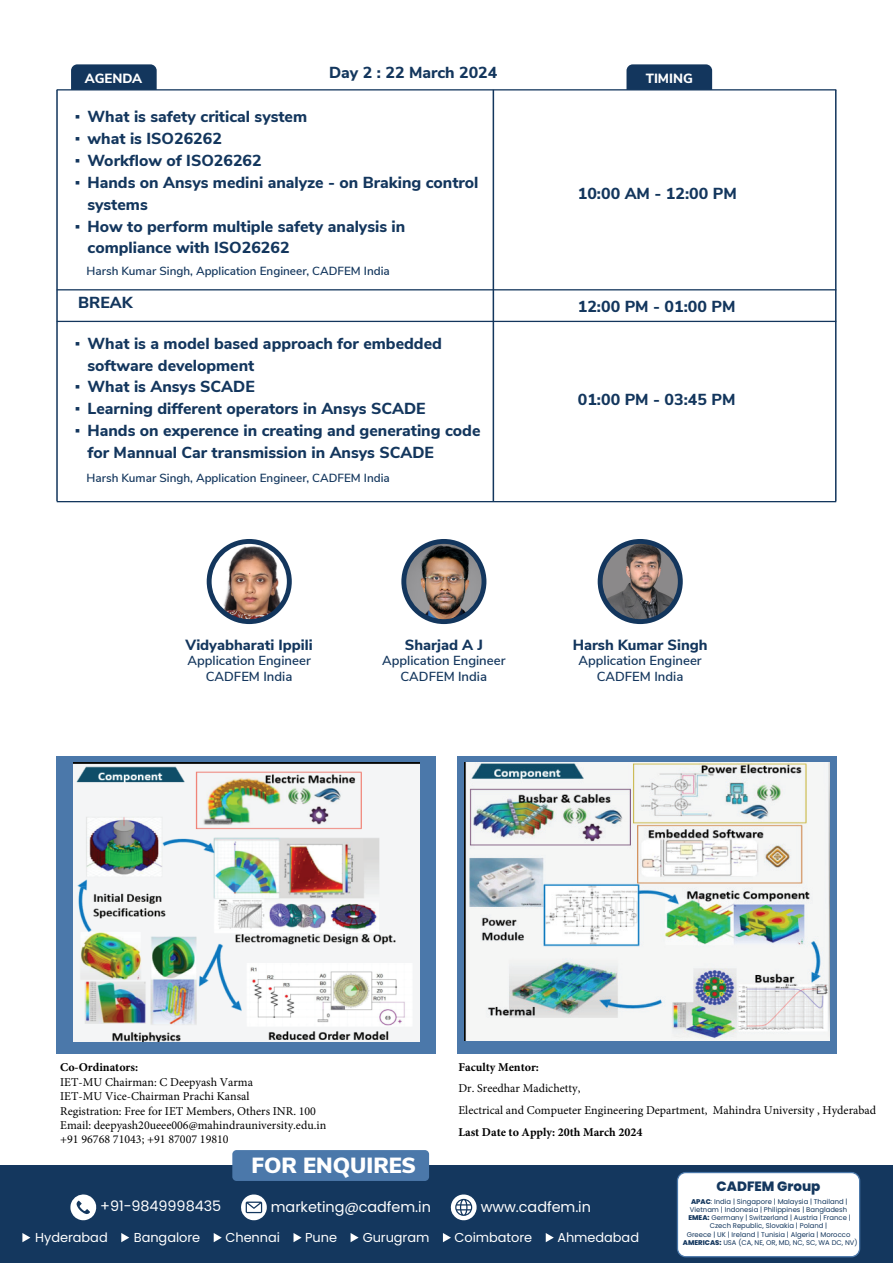
<style>
.page{position:relative;width:893px;height:1263px;background:#fff}
.page>*{position:absolute;margin:0;border:0;box-sizing:border-box;transform-origin:0 0}
.t1{font:900 21.9px "Nunito Sans";color:#fff}
.t2{font:800 15.9px/21.9px "Nunito Sans";color:#13365d}
.t3{font:800 14.7px "Nunito Sans";color:#13365d}
.t4{font:14.4px "Poppins";letter-spacing:-.005em;color:#fff}
.t5{font:800 13.5px "Poppins";color:#14375e}
.t6{font:800 13.35px "Nunito Sans";color:#fff}
.t7{font:600 13.05px/15.8px "Nunito Sans";color:#13365d;text-align:center}
.t8{font:12.9px "Poppins";letter-spacing:-.005em;color:#fff}
.t9{font:12px/14.4px "Minion Pro";color:#000}
.t10{font:700 12px "Minion Pro";color:#000}
.t11{font:600 11.7px "Nunito Sans";color:#13365d}
.t12{font:6.9px/8.2px "Poppins";color:#14375e;text-align:center}
.s1{font-family:"Times New Roman";font-weight:400}
.s2{font-weight:800}
</style>
<div class="page">
<div style="left:457px;top:756px;width:379px;height:297px;background:#4b78aa"></div>
<div style="left:57px;top:756px;width:379px;height:297px;background:#4b78aa"></div>
<div style="left:71px;top:64px;width:86px;height:25px;background:#13365d"></div>
<div style="left:626px;top:64px;width:86px;height:25px;background:#13365d"></div>
<hr style="left:493px;top:90px;width:1px;height:411px;background:#13365d">
<hr style="left:56px;top:90px;width:2px;height:411px;background:#13365d">
<hr style="left:835px;top:90px;width:1px;height:411px;background:#13365d">
<hr style="left:57px;top:501px;width:779px;height:1px;background:#13365d">
<hr style="left:57px;top:89px;width:779px;height:1px;background:#13365d">
<hr style="left:57px;top:289px;width:779px;height:1px;background:#13365d">
<hr style="left:57px;top:321px;width:779px;height:1px;background:#13365d">
<div style="left:0;top:1165px;width:893px;height:98px;background:#14375e"></div>
<svg style="left:22px;top:1233px;width:8px;height:9px"></svg>
<svg style="left:121px;top:1233px;width:8px;height:9px"></svg>
<svg style="left:214px;top:1233px;width:8px;height:9px"></svg>
<svg style="left:293px;top:1233px;width:9px;height:9px"></svg>
<svg style="left:351px;top:1233px;width:8px;height:9px"></svg>
<svg style="left:443px;top:1233px;width:8px;height:9px"></svg>
<svg style="left:546px;top:1233px;width:8px;height:9px"></svg>
<div style="left:232px;top:1150px;width:197px;height:31px;background:#4b78aa;border-radius:4px"></div>
<svg style="left:70px;top:1194px;width:27px;height:26px"></svg>
<svg style="left:241px;top:1194px;width:26px;height:26px"></svg>
<svg style="left:450px;top:1194px;width:27px;height:26px"></svg>
<div style="left:677px;top:1172px;width:183px;height:85px;background:#fff;border:1px solid #4b78aa;border-radius:8px"></div>
<img style="left:73px;top:762px;width:346px;height:280px">
<img style="left:464px;top:762px;width:365px;height:278px">
<div style="left:401px;top:539px;width:85px;height:85px;background:#13365d;border-radius:50%"></div>
<img style="left:406px;top:544px;width:76px;height:75px;border-radius:38px">
<div style="left:598px;top:539px;width:85px;height:85px;background:#13365d;border-radius:50%"></div>
<img style="left:603px;top:544px;width:75px;height:75px;border-radius:38px">
<svg style="left:207px;top:539px;width:85px;height:85px"></svg>
<img style="left:212px;top:544px;width:75px;height:75px;border-radius:38px">
<p class="t2" style="left:329px;top:60px;width:170px">Day 2 : 22 March 2024</p>
<p class="t6" style="left:85px;top:68px;width:59px">AGENDA</p>
<p class="t6" style="left:646px;top:68px;width:49px">TIMING</p>
<p class="t2" style="left:75px;top:105px;width:234px"><span class="s1">▪</span> What is safety critical system</p>
<p class="t2" style="left:75px;top:127px;width:149px"><span class="s1">▪</span> what is ISO26262</p>
<p class="t2" style="left:75px;top:149px;width:188px"><span class="s1">▪</span> Workflow of ISO26262</p>
<p class="t2" style="left:88px;top:170px;width:392px;text-indent:-13px"><span class="s1">▪</span> Hands on Ansys medini analyze - on Braking control systems</p>
<p class="t2" style="left:88px;top:214px;width:319px;text-indent:-13px"><span class="s1">▪</span> How to perform multiple safety analysis in compliance with ISO26262</p>
<p class="t11" style="left:87px;top:262px;width:305px">Harsh Kumar Singh, Application Engineer, CADFEM India</p>
<p class="t2" style="left:78px;top:291px;width:56px">BREAK</p>
<p class="t2" style="left:88px;top:331px;width:356px;text-indent:-13px"><span class="s1">▪</span> What is a model based approach for embedded software development</p>
<p class="t2" style="left:75px;top:375px;width:182px"><span class="s1">▪</span> What is Ansys SCADE</p>
<p class="t2" style="left:75px;top:397px;width:352px"><span class="s1">▪</span> Learning different operators in Ansys SCADE</p>
<p class="t2" style="left:88px;top:419px;width:394px;text-indent:-13px"><span class="s1">▪</span> Hands on experence in creating and generating code for Mannual Car transmission in Ansys SCADE</p>
<p class="t11" style="left:87px;top:470px;width:305px">Harsh Kumar Singh, Application Engineer, CADFEM India</p>
<p class="t3" style="left:186px;top:634px;width:129px">Vidyabharati Ippili</p>
<p class="t7" style="left:188px;top:652px;width:125px">Application Engineer<br>CADFEM India</p>
<p class="t3" style="left:405px;top:634px;width:80px">Sharjad A J</p>
<p class="t7" style="left:382px;top:652px;width:125px">Application Engineer<br>CADFEM India</p>
<p class="t2" style="left:578px;top:182px;width:160px">10:00 AM - 12:00 PM</p>
<p class="t2" style="left:578px;top:294px;width:159px">12:00 PM - 01:00 PM</p>
<p class="t2" style="left:578px;top:387px;width:159px">01:00 PM - 03:45 PM</p>
<p class="t3" style="left:573px;top:634px;width:136px">Harsh Kumar Singh</p>
<p class="t7" style="left:579px;top:652px;width:125px">Application Engineer<br>CADFEM India</p>
<p class="t10" style="left:60px;top:1059px;width:79px">Co-Ordinators:</p>
<p class="t9" style="left:60px;top:1075px;width:267px">IET-MU Chairman: C Deepyash Varma<br>IET-MU Vice-Chairman Prachi Kansal<br>Registration: Free for IET Members, Others INR. 100<br>Email: deepyash20ueee006@mahindrauniversity.edu.in +91 96768 71043; +91 87007 19810</p>
<h1 class="t1" style="left:252px;top:1149px;width:166px">FOR ENQUIRES</h1>
<p class="t10" style="left:458px;top:1058px;width:82px">Faculty Mentor:</p>
<p class="t9" style="left:458px;top:1078px;width:419px;line-height:21.6px">Dr. Sreedhar Madichetty,<br>Electrical and Compueter Engineering Department, Mahindra University , Hyderabad</p>
<p class="t10" style="left:458px;top:1123px;width:185px">Last Date to Apply: 20th March 2024</p>
<p class="t4" style="left:100px;top:1197px;width:122px">+91-9849998435</p>
<p class="t4" style="left:271px;top:1198px;width:162px">marketing@cadfem.in</p>
<p class="t4" style="left:481px;top:1199px;width:112px">www.cadfem.in</p>
<p class="t8" style="left:35px;top:1230px;width:74px">Hyderabad</p>
<p class="t8" style="left:134px;top:1230px;width:68px">Bangalore</p>
<p class="t8" style="left:225px;top:1230px;width:56px">Chennai</p>
<p class="t8" style="left:305px;top:1230px;width:33px">Pune</p>
<p class="t8" style="left:363px;top:1230px;width:68px">Gurugram</p>
<p class="t8" style="left:455px;top:1230px;width:79px">Coimbatore</p>
<p class="t8" style="left:557px;top:1230px;width:83px">Ahmedabad</p>
<p class="t5" style="left:717px;top:1178px;width:105px">CADFEM Group</p>
<p class="t12" style="left:683px;top:1197px;width:176px"><span class="s2">APAC</span>: India | Singapore | Malaysia | Thailand | Vietnam | Indonesia | Philippines | Bangladesh <span class="s2">EMEA:</span> Germany | Switzerland | Austria | France | Czech Republic, Slovakia | Poland |<br>Greece | UK | Ireland | Tunisia | Algeria | Morocco <span class="s2">AMERICAS:</span> USA (CA, NE, OR, MD, NC, SC, WA DC, NV)</p>
</div>
